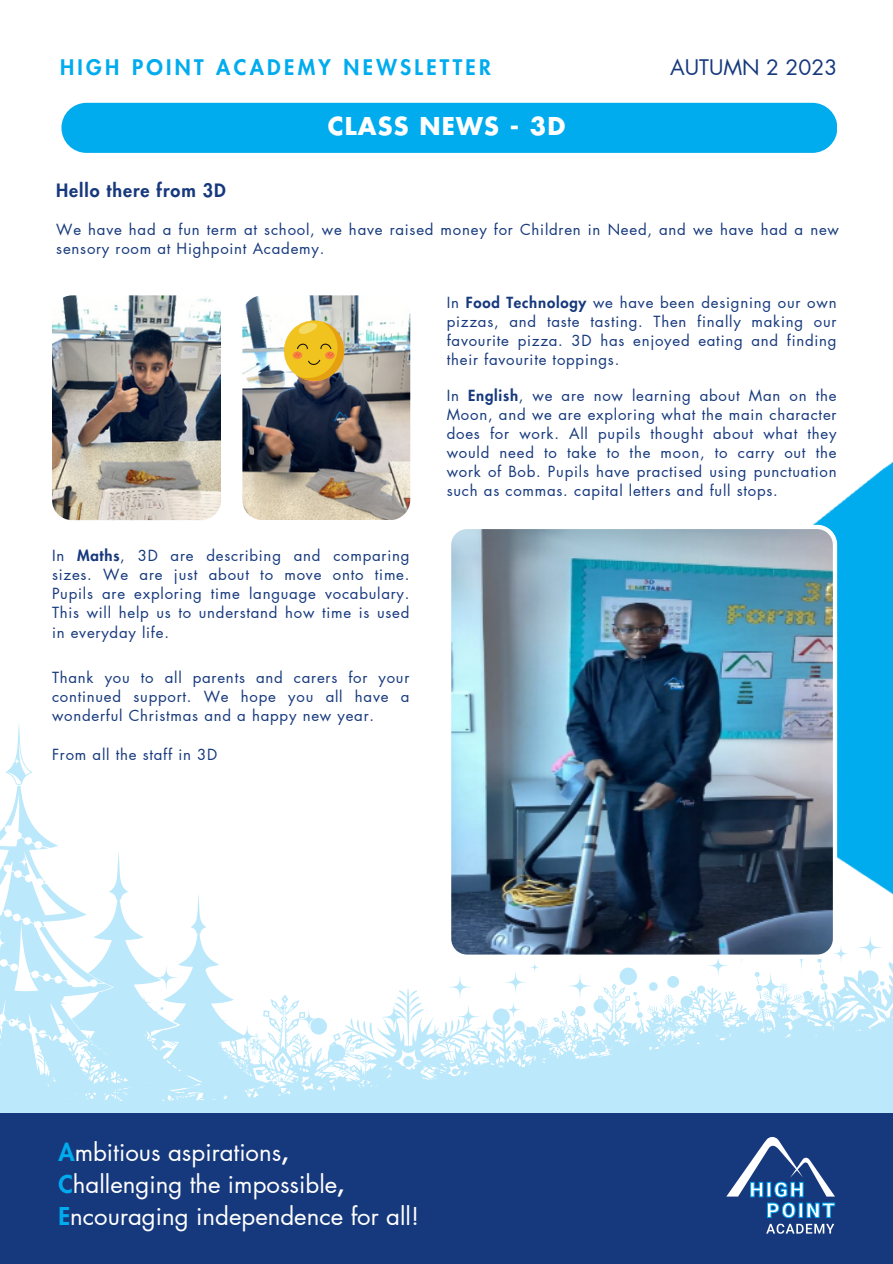
<style>
.page{position:relative;width:893px;height:1264px;background:#fff}
.page>*{position:absolute;margin:0;border:0;box-sizing:border-box;transform-origin:0 0}
.t1{font:24px/31.5px "Futura LT Pro";color:#fff}
.t2{font:700 24px "Futura LT Pro";letter-spacing:.05em;color:#fff}
.t3{font:800 21px "Futura LT Pro";letter-spacing:.16em;color:#00acee}
.t4{font:21px "Futura LT Pro";color:#16397d}
.t5{font:800 18px "Futura LT Pro";letter-spacing:.05em;color:#16397d}
.t6{font:15px/19.2px "Futura LT Pro";letter-spacing:.05em;color:#16397d;text-align:justify}
.s1{font-weight:800}
.s2{font-weight:800;color:#00acee}
</style>
<div class="page">
<div style="left:0;top:1105px;width:892px;height:8px;background:#bbe8fa"></div>
<svg style="left:0;top:965px;width:892px;height:140px;fill:#bbe8fa"></svg>
<svg style="left:860px;top:969px;width:19px;height:19px"></svg>
<svg style="left:492px;top:1007px;width:18px;height:18px"></svg>
<div style="left:514px;top:1020px;width:11px;height:11px;background:#bbe8fa;border-radius:50%"></div>
<svg style="left:525px;top:1026px;width:13px;height:13px"></svg>
<svg style="left:548px;top:1027px;width:17px;height:17px"></svg>
<svg style="left:574px;top:1005px;width:11px;height:11px"></svg>
<svg style="left:593px;top:998px;width:15px;height:15px"></svg>
<svg style="left:613px;top:1021px;width:8px;height:8px"></svg>
<svg style="left:619px;top:967px;width:18px;height:18px"></svg>
<svg style="left:648px;top:981px;width:10px;height:10px"></svg>
<svg style="left:666px;top:975px;width:13px;height:13px"></svg>
<svg style="left:680px;top:995px;width:13px;height:13px"></svg>
<svg style="left:696px;top:985px;width:9px;height:8px"></svg>
<svg style="left:707px;top:1011px;width:17px;height:17px"></svg>
<svg style="left:327px;top:1043px;width:19px;height:18px"></svg>
<svg style="left:313px;top:1017px;width:14px;height:18px"></svg>
<svg style="left:803px;top:990px;width:8px;height:9px"></svg>
<svg style="left:292px;top:1002px;width:33px;height:33px"></svg>
<svg style="left:273px;top:998px;width:18px;height:19px"></svg>
<svg style="left:559px;top:965px;width:41px;height:41px"></svg>
<svg style="left:526px;top:958px;width:17px;height:17px"></svg>
<svg style="left:499px;top:996px;width:28px;height:27px"></svg>
<svg style="left:469px;top:1011px;width:34px;height:33px"></svg>
<svg style="left:440px;top:967px;width:39px;height:39px"></svg>
<svg style="left:412px;top:1014px;width:45px;height:45px"></svg>
<svg style="left:372px;top:995px;width:43px;height:43px"></svg>
<svg style="left:700px;top:948px;width:35px;height:35px"></svg>
<div style="left:722px;top:932px;width:38px;height:37px;background:#fff;border-radius:50%"></div>
<svg style="left:747px;top:963px;width:47px;height:47px"></svg>
<div style="left:776px;top:929px;width:50px;height:49px;background:#fff;border-radius:50%"></div>
<div style="left:827px;top:939px;width:27px;height:28px;background:#fff;border-radius:50%"></div>
<div style="left:849px;top:926px;width:41px;height:42px;background:#fff;border-radius:50%"></div>
<svg style="left:449px;top:997px;width:39px;height:39px"></svg>
<svg style="left:497px;top:963px;width:37px;height:37px"></svg>
<svg style="left:298px;top:1033px;width:17px;height:17px"></svg>
<svg style="left:352px;top:1031px;width:17px;height:17px"></svg>
<svg style="left:5px;top:724px;width:28px;height:61px"></svg>
<svg style="left:0;top:785px;width:151px;height:310px"></svg>
<svg style="left:71px;top:850px;width:195px;height:242px"></svg>
<img style="left:741px;top:462px;width:151px;height:503px">
<div style="left:61px;top:103px;width:776px;height:50px;background:#00acee;border-radius:25px"></div>
<img style="left:52px;top:295px;width:169px;height:225px;border-radius:20px">
<img style="left:451px;top:524px;width:386px;height:435px">
<div style="left:0;top:1113px;width:892px;height:150px;background:#16397d"></div>
<svg style="left:726px;top:1137px;width:108px;height:80px"></svg>
<svg style="left:766px;top:1223px;width:68px;height:10px"></svg>
<img style="left:242px;top:295px;width:168px;height:225px">
<svg style="left:281px;top:317px;width:66px;height:67px;background:#ddbd5a"></svg>
<p class="t3" style="left:60px;top:57px;width:432px">HIGH POINT ACADEMY NEWSLETTER</p>
<p class="t4" style="left:670px;top:57px;width:169px">AUTUMN 2 2023</p>
<p class="t2" style="left:328px;top:115px;width:239px">CLASS NEWS - 3D</p>
<p class="t5" style="left:56px;top:182px;width:171px">Hello there from 3D</p>
<p class="t6" style="left:56px;top:221px;width:784px">We have had a fun term at school, we have raised money for Children in Need, and we have had a new sensory room at Highpoint Academy.</p>
<p class="t6" style="left:52px;top:546px;width:359px">In <span class="s1">Maths</span>, 3D are describing and comparing sizes. We are just about to move onto time.<br>Pupils are exploring time language vocabulary.<br>This will help us to understand how time is used in everyday life.</p>
<p class="t6" style="left:52px;top:668px;width:359px">Thank you to all parents and carers for your continued support. We hope you all have a wonderful Christmas and a happy new year.</p>
<p class="t6" style="left:52px;top:745px;width:167px">From all the staff in 3D</p>
<p class="t6" style="left:446px;top:293px;width:391px">In <span class="s1">Food Technology</span> we have been designing our own pizzas, and taste tasting. Then finally making our favourite pizza. 3D has enjoyed eating and finding their favourite toppings.</p>
<p class="t6" style="left:446px;top:386px;width:391px">In <span class="s1">English</span>, we are now learning about Man on the Moon, and we are exploring what the main character does for work. All pupils thought about what they would need to take to the moon, to carry out the work of Bob. Pupils have practised using punctuation such as commas. capital letters and full stops.</p>
<p class="t1" style="left:58px;top:1137px;width:231px"><span class="s2">A</span>mbitious aspirations<span class="s1">,</span></p>
<p class="t1" style="left:58px;top:1169px;width:362px"><span class="s2">C</span>hallenging the impossible<span class="s1">,<br></span><span class="s2">E</span>ncouraging independence for all!</p>
</div>
